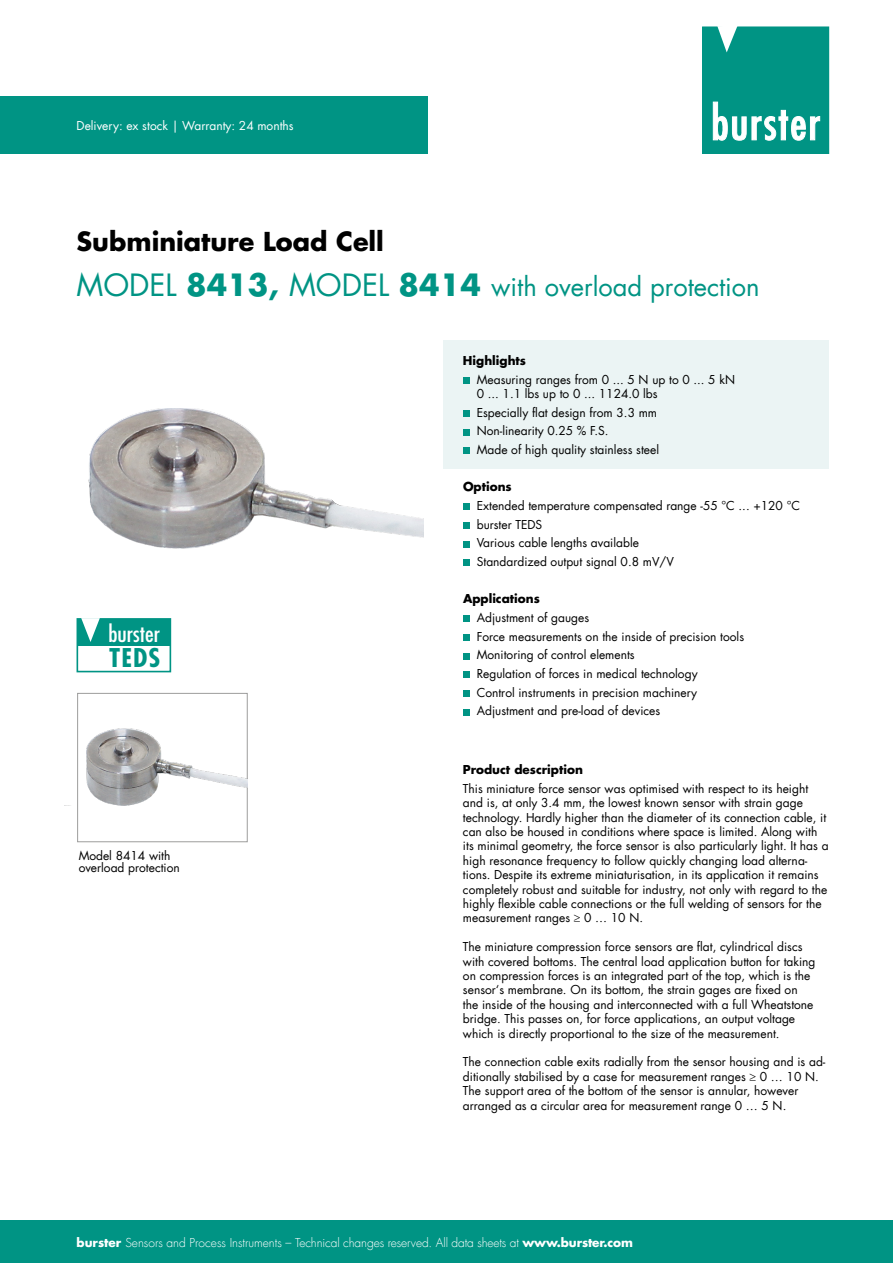
<style>
.page{position:relative;width:893px;height:1263px;background:#fff}
.page>*{position:absolute;margin:0;border:0;box-sizing:border-box;transform-origin:0 0}
.t1{font:25.5px/45px "Futura LT";color:#009484}
.t2{font:700 condensed 25.2px "Futura LT";color:#009484;scale:1.08 1}
.t3{font:condensed 22.5px "Futura LT";color:#fff;scale:1.06 1}
.t4{font:12px/14.4px "Futura LT";color:#000}
.t5{font:300 12px "Futura LT";letter-spacing:-.01em;color:#fff}
.t6{font:700 12px "Futura LT";color:#000}
.t7{font:12px "Futura LT";color:#fff}
.s1{font-weight:700;color:#000}
.s2{font-size:30px}
.s3{font-weight:700;font-size:30px}
.s4{font-weight:700}
</style>
<div class="page">
<img style="left:88px;top:409px;width:336px;height:140px">
<img style="left:77px;top:692px;width:170px;height:113px">
<div style="left:443px;top:340px;width:386px;height:128px;background:#ebf4f4"></div>
<div style="left:463px;top:377px;width:6px;height:7px;background:#009484"></div>
<div style="left:463px;top:410px;width:6px;height:7px;background:#009484"></div>
<svg style="left:463px;top:429px;width:6px;height:6px"></svg>
<svg style="left:463px;top:448px;width:6px;height:6px"></svg>
<svg style="left:463px;top:504px;width:6px;height:6px"></svg>
<div style="left:463px;top:522px;width:6px;height:7px;background:#009484"></div>
<svg style="left:463px;top:541px;width:6px;height:6px"></svg>
<svg style="left:463px;top:560px;width:6px;height:6px"></svg>
<div style="left:463px;top:615px;width:6px;height:7px;background:#009484"></div>
<div style="left:463px;top:634px;width:6px;height:7px;background:#009484"></div>
<svg style="left:463px;top:653px;width:6px;height:6px"></svg>
<div style="left:463px;top:671px;width:6px;height:7px;background:#009484"></div>
<svg style="left:463px;top:690px;width:6px;height:6px"></svg>
<svg style="left:463px;top:709px;width:6px;height:6px"></svg>
<div style="left:0;top:96px;width:428px;height:58px;background:#009484"></div>
<div style="left:703px;top:27px;width:126px;height:127px;background:#009484"></div>
<div style="left:702px;top:26px;width:127px;height:128px;border:1px solid #009484"></div>
<svg style="left:717px;top:26px;width:20px;height:26px"></svg>
<svg style="left:712px;top:101px;width:108px;height:40px"></svg>
<div style="left:0;top:1220px;width:893px;height:43px;background:#009484"></div>
<div style="left:77px;top:619px;width:93px;height:26px;background:#009484"></div>
<div style="left:77px;top:618px;width:94px;height:54px;border:2px solid #009484"></div>
<svg style="left:81px;top:618px;width:19px;height:24px"></svg>
<p class="t7" style="left:77px;top:118px;width:219px">Delivery: ex stock | Warranty: 24 months</p>
<h1 class="t1" style="left:77px;top:219px;width:685px"><span class="s1">Subminiature Load Cell<br></span><span class="s2">MODEL</span> <span class="s3">8413,</span> <span class="s2">MODEL</span> <span class="s3">8414</span> with overload protection</h1>
<h3 class="t3" style="left:108px;top:620px;width:50px">burster</h3>
<h2 class="t2" style="left:109px;top:642px;width:49px">TEDS</h2>
<p class="t4" style="left:79px;top:850px;width:103px;line-height:12px">Model 8414 with overload protection</p>
<p class="t6" style="left:463px;top:353px;width:65px">Highlights</p>
<p class="t4" style="left:477px;top:372px;width:260px">Measuring ranges from 0 ... 5 N up to 0 ... 5 kN<br>0 ... 1.1 lbs up to 0 ... 1124.0 lbs</p>
<p class="t4" style="left:477px;top:403px;width:184px;line-height:18.6px">Especially flat design from 3.3 mm<br>Non-linearity 0.25 % F.S.<br>Made of high quality stainless steel</p>
<p class="t6" style="left:463px;top:479px;width:50px">Options</p>
<p class="t4" style="left:477px;top:496px;width:325px;line-height:18.6px">Extended temperature compensated range -55 °C ... +120 °C burster TEDS<br>Various cable lengths available<br>Standardized output signal 0.8 mV/V</p>
<p class="t6" style="left:463px;top:591px;width:78px">Applications</p>
<p class="t4" style="left:477px;top:608px;width:269px;line-height:18.6px">Adjustment of gauges<br>Force measurements on the inside of precision tools Monitoring of control elements<br>Regulation of forces in medical technology<br>Control instruments in precision machinery Adjustment and pre-load of devices</p>
<p class="t6" style="left:463px;top:762px;width:121px">Product description</p>
<p class="t4" style="left:463px;top:781px;width:367px">This miniature force sensor was optimised with respect to its height and is, at only 3.4 mm, the lowest known sensor with strain gage technology. Hardly higher than the diameter of its connection cable, it can also be housed in conditions where space is limited. Along with its minimal geometry, the force sensor is also particularly light. It has a high resonance frequency to follow quickly changing load alterna&shy;tions. Despite its extreme miniaturisation, in its application it remains completely robust and suitable for industry, not only with regard to the highly flexible cable connections or the full welding of sensors for the measurement ranges ≥ 0 … 10 N.</p>
<p class="t4" style="left:463px;top:940px;width:354px">The miniature compression force sensors are flat, cylindrical discs with covered bottoms. The central load application button for taking on compression forces is an integrated part of the top, which is the sensor‘s membrane. On its bottom, the strain gages are fixed on the inside of the housing and interconnected with a full Wheatstone bridge. This passes on, for force applications, an output voltage which is directly proportional to the size of the measurement.</p>
<p class="t4" style="left:463px;top:1055px;width:364px">The connection cable exits radially from the sensor housing and is ad&shy;ditionally stabilised by a case for measurement ranges ≥ 0 … 10 N.<br>The support area of the bottom of the sensor is annular, however arranged as a circular area for measurement range 0 … 5 N.</p>
<p class="t5" style="left:77px;top:1235px;width:558px"><span class="s4">burster</span> Sensors and Process Instruments – Technical changes reserved. All data sheets at <span class="s4">www.burster.com</span></p>
</div>
